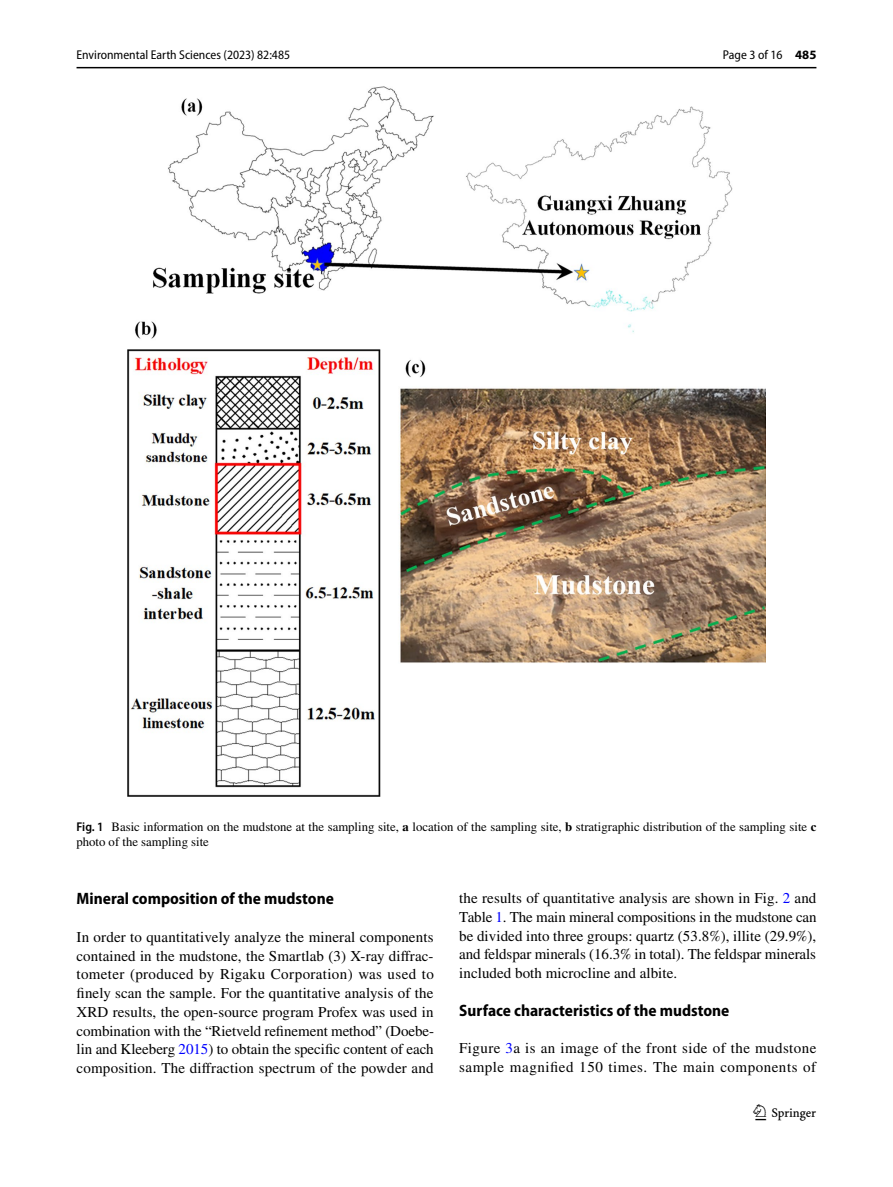
<style>
.page{position:relative;width:893px;height:1187px;background:#fff}
.page>*{position:absolute;margin:0;border:0;box-sizing:border-box;transform-origin:0 0}
.t1{font:22.5px "Springnew Regular 3";color:#000}
.t2{font:700 semi-condensed 16.5px "Myriad Pro";color:#000}
.t3{font:15px/18.8px "STIX";letter-spacing:.015em;color:#000;text-align:justify}
.t4{font:15px/18.8px "STIX";letter-spacing:.035em;color:#000}
.t5{font:12.75px/15px "STIX";color:#000}
.t6{font:semi-condensed 12.75px "Myriad Pro";color:#000}
.s1{font-weight:700;font-stretch:normal}
.s2{font-family:"Myriad Pro";font-weight:600;font-stretch:semi-condensed}
.s3{font-weight:700}
.s4{color:#00f}
</style>
<div class="page">
<hr style="left:77px;top:67px;width:739px;height:1px;background:#000">
<img style="left:128px;top:87px;width:637px;height:709px">
<p class="t6" style="left:77px;top:48px;width:215px">Environmental Earth Sciences (2023) 82:485</p>
<p class="t6" style="left:723px;top:48px;width:95px">Page 3 of 16 <span class="s1">485</span></p>
<p class="t5" style="left:77px;top:820px;width:741px"><span class="s2">Fig. 1</span> Basic information on the mudstone at the sampling site, <span class="s3">a</span> location of the sampling site, <span class="s3">b</span> stratigraphic distribution of the sampling site <span class="s3">c </span>photo of the sampling site</p>
<p class="t2" style="left:77px;top:889px;width:259px">Mineral composition of the mudstone</p>
<p class="t3" style="left:77px;top:928px;width:359px">In order to quantitatively analyze the mineral components contained in the mudstone, the Smartlab (3) X-ray diffrac&shy;tometer (produced by Rigaku Corporation) was used to finely scan the sample. For the quantitative analysis of the XRD results, the open-source program Profex was used in combination with the “Rietveld refinement method” (Doebe&shy;lin and Kleeberg <span class="s4">2015</span>) to obtain the specific content of each composition. The diffraction spectrum of the powder and</p>
<p class="t3" style="left:459px;top:889px;width:359px">the results of quantitative analysis are shown in Fig. <span class="s4">2</span> and Table <span class="s4">1</span>. The main mineral compositions in the mudstone can be divided into three groups: quartz (53.8%), illite (29.9%), and feldspar minerals (16.3% in total). The feldspar minerals included both microcline and albite.</p>
<p class="t2" style="left:459px;top:1000px;width:272px">Surface characteristics of the mudstone</p>
<p class="t4" style="left:459px;top:1039px;width:359px">Figure <span class="s4">3</span>a is an image of the front side of the mudstone sample magnified 150 times. The main components of</p>
<h1 class="t1" style="left:755px;top:1104px;width:62px">1 3</h1>
</div>
